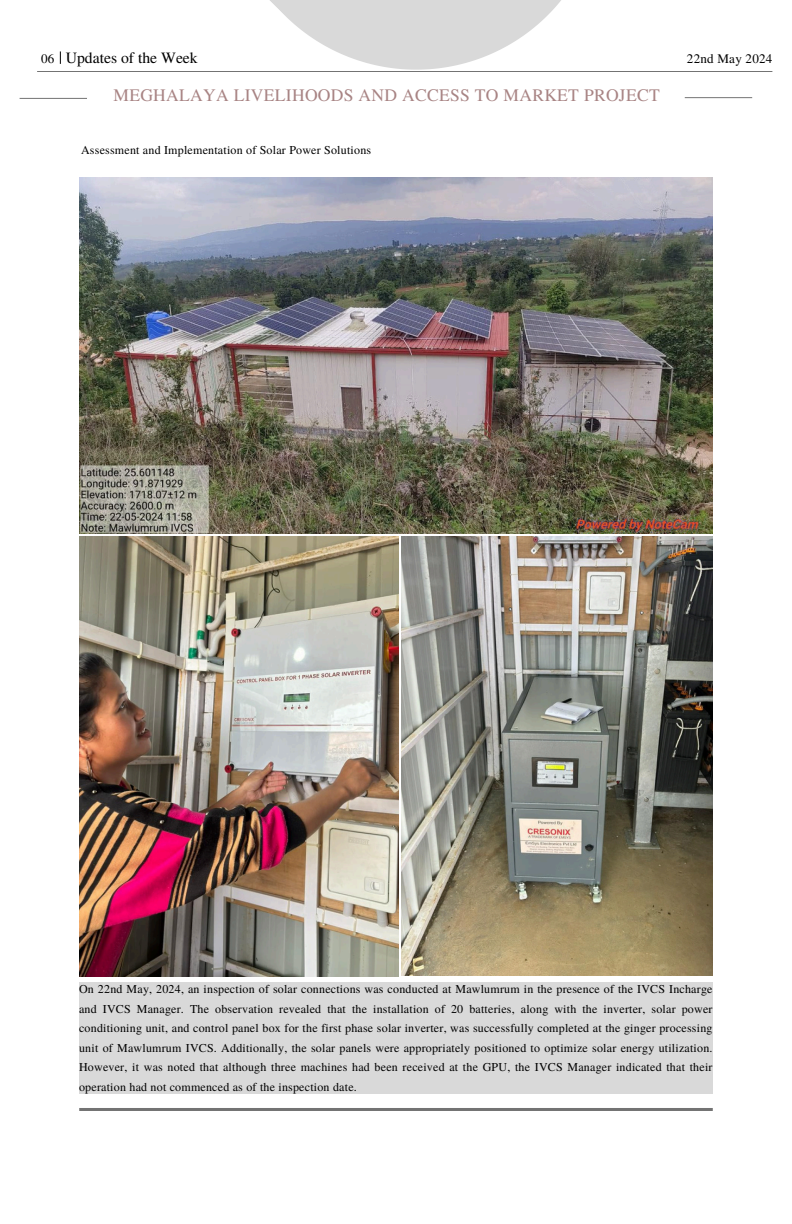
<style>
.page{position:relative;width:792px;height:1224px;background:#fff}
.page>*{position:absolute;margin:0;border:0;box-sizing:border-box;transform-origin:0 0}
.t1{font:17.5px "Te X Gyre Termes";letter-spacing:.015em;color:#a88484}
.t2{font:15.7px "Te X Gyre Termes";color:#000}
.t3{font:13.1px "Te X Gyre Termes";letter-spacing:.015em;color:#000}
.t4{font:12px/19.5px "Te X Gyre Termes";letter-spacing:.015em;color:#000;text-align:justify}
</style>
<div class="page">
<svg style="left:60px;top:51px;width:1px;height:13px"></svg>
<hr style="left:37px;top:71px;width:735px;height:1px;background:#737373">
<svg style="left:270px;top:0;width:291px;height:70px"></svg>
<hr style="left:20px;top:98px;width:67px;height:1px;background:#737373">
<hr style="left:685px;top:97px;width:67px;height:1px;background:#737373">
<img style="left:79px;top:177px;width:634px;height:356px">
<img style="left:79px;top:536px;width:320px;height:441px">
<img style="left:401px;top:536px;width:312px;height:439px">
<div style="left:79px;top:982px;width:634px;height:112px;background:#d9d9d9"></div>
<hr style="left:79px;top:1108px;width:634px;height:3px;background:#737373">
<p class="t3" style="left:41px;top:49px;width:15px">06</p>
<h1 class="t2" style="left:66px;top:46px;width:134px">Updates of the Week</h1>
<p class="t3" style="left:687px;top:49px;width:87px">22nd May 2024</p>
<p class="t1" style="left:113px;top:82px;width:548px">MEGHALAYA LIVELIHOODS AND ACCESS TO MARKET PROJECT</p>
<p class="t4" style="left:81px;top:139px;width:292px">Assessment and Implementation of Solar Power Solutions</p>
<p class="t4" style="left:79px;top:979px;width:635px">On 22nd May, 2024, an inspection of solar connections was conducted at Mawlumrum in the presence of the IVCS Incharge and IVCS Manager. The observation revealed that the installation of 20 batteries, along with the inverter, solar power conditioning unit, and control panel box for the first phase solar inverter, was successfully completed at the ginger processing unit of Mawlumrum IVCS. Additionally, the solar panels were appropriately positioned to optimize solar energy utilization.<br>However, it was noted that although three machines had been received at the GPU, the IVCS Manager indicated that their operation had not commenced as of the inspection date.</p>
</div>
